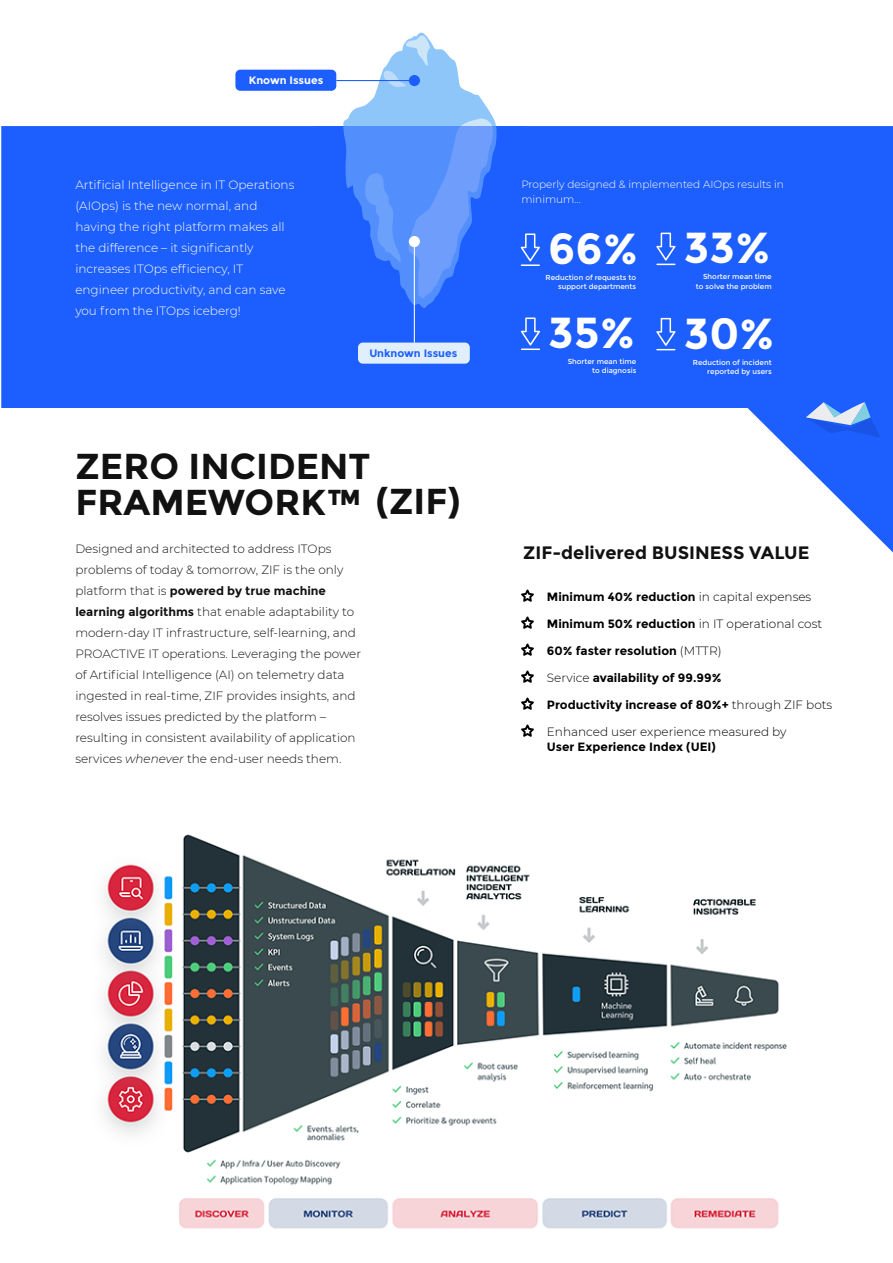
<style>
.page{position:relative;width:893px;height:1263px;background:#fff}
.page>*{position:absolute;margin:0;border:0;box-sizing:border-box;transform-origin:0 0}
.t1{font:700 43.35px "Montserrat";color:#fff}
.t2{font:700 36px/36px "Montserrat";color:#111}
.t3{font:700 18px "Montserrat";color:#111}
.t4{font:300 12px/21px "Montserrat";color:#111}
.t5{font:300 12px/21px "Montserrat";color:#fff}
.t6{font:700 12px "Montserrat";color:#000}
.t7{font:300 12px "Montserrat";color:#000}
.t8{font:700 10.8px "Montserrat";color:#1d5eff}
.t9{font:700 10.8px "Montserrat";color:#fff}
.t10{font:300 10.5px/15px "Montserrat";color:#fff}
.t11{font:7.2px/9px "Montserrat";color:#fff;text-align:right}
.s1{font-weight:700}
.s2{font-style:italic}
.s3{font-weight:300}
</style>
<div class="page">
<img style="left:104px;top:834px;width:683px;height:395px">
<svg style="left:1px;top:126px;width:892px;height:426px;fill:#1d5eff"></svg>
<svg style="left:521px;top:589px;width:13px;height:13px"></svg>
<div style="left:315px;top:126px;width:209px;height:204px;background:#1d5eff"></div>
<svg style="left:343px;top:32px;width:154px;height:277px"></svg>
<div style="left:235px;top:70px;width:101px;height:21px;background:#1d5eff;border-radius:5px"></div>
<hr style="left:336px;top:80px;width:78px;height:1px;background:#1d5eff">
<div style="left:409px;top:75px;width:11px;height:11px;background:#1d5eff;border-radius:50%"></div>
<div style="left:358px;top:343px;width:112px;height:21px;background:#e0effb;border-radius:5px"></div>
<hr style="left:414px;top:242px;width:1px;height:101px;background:#fff">
<div style="left:409px;top:236px;width:11px;height:11px;background:#fff;border-radius:50%"></div>
<svg style="left:521px;top:616px;width:13px;height:13px"></svg>
<svg style="left:521px;top:643px;width:13px;height:13px"></svg>
<svg style="left:521px;top:670px;width:13px;height:13px"></svg>
<svg style="left:521px;top:697px;width:13px;height:13px"></svg>
<svg style="left:521px;top:724px;width:13px;height:13px"></svg>
<svg style="left:806px;top:402px;width:75px;height:36px;background:#5184f3"></svg>
<svg style="left:520px;top:233px;width:20px;height:33px"></svg>
<svg style="left:656px;top:233px;width:20px;height:32px"></svg>
<svg style="left:521px;top:317px;width:19px;height:33px"></svg>
<svg style="left:656px;top:318px;width:20px;height:32px"></svg>
<p class="t9" style="left:249px;top:74px;width:76px">Known Issues</p>
<p class="t5" style="left:75px;top:174px;width:221px">Artificial Intelligence in IT Operations (AIOps) is the new normal, and having the right platform makes all the difference – it significantly increases ITOps efficiency, IT engineer productivity, and can save you from the ITOps iceberg!</p>
<p class="t8" style="left:369px;top:347px;width:90px">Unknown Issues</p>
<h2 class="t2" style="left:75px;top:448px;width:386px">ZERO INCIDENT<br>FRAMEWORK™ (ZIF)</h2>
<p class="t10" style="left:521px;top:177px;width:264px">Properly designed &amp; implemented AIOps results in minimum...</p>
<h1 class="t1" style="left:548px;top:223px;width:92px">66%</h1>
<h1 class="t1" style="left:684px;top:222px;width:88px">33%</h1>
<p class="t11" style="left:545px;top:273px;width:92px">Reduction of requests to support departments</p>
<p class="t11" style="left:696px;top:272px;width:77px">Shorter mean time to solve the problem</p>
<h1 class="t1" style="left:548px;top:307px;width:89px">35%</h1>
<h1 class="t1" style="left:684px;top:308px;width:93px">30%</h1>
<p class="t11" style="left:568px;top:357px;width:70px">Shorter mean time to diagnosis</p>
<p class="t11" style="left:693px;top:358px;width:81px">Reduction of incident reported by users</p>
<p class="t4" style="left:75px;top:538px;width:287px">Designed and architected to address ITOps problems of today &amp; tomorrow, ZIF is the only platform that is <span class="s1">powered by true machine learning algorithms</span> that enable adaptability to modern-day IT infrastructure, self-learning, and PROACTIVE IT operations. Leveraging the power of Artificial Intelligence (AI) on telemetry data ingested in real-time, ZIF provides insights, and resolves issues predicted by the platform – resulting in consistent availability of application services <span class="s2">whenever</span> the end-user needs them.</p>
<h3 class="t3" style="left:523px;top:542px;width:288px">ZIF-delivered BUSINESS VALUE</h3>
<p class="t6" style="left:547px;top:589px;width:266px">Minimum 40% reduction <span class="s3">in capital expenses</span></p>
<p class="t6" style="left:547px;top:616px;width:277px">Minimum 50% reduction <span class="s3">in IT operational cost</span></p>
<p class="t6" style="left:547px;top:643px;width:176px">60% faster resolution <span class="s3">(MTTR)</span></p>
<p class="t6" style="left:547px;top:670px;width:176px"><span class="s3">Service</span> availability of 99.99%</p>
<p class="t6" style="left:547px;top:697px;width:287px">Productivity increase of 80%+ <span class="s3">through ZIF bots</span></p>
<p class="t7" style="left:547px;top:723px;width:241px">Enhanced user experience measured by</p>
<p class="t6" style="left:547px;top:739px;width:170px">User Experience Index (UEI)</p>
</div>
